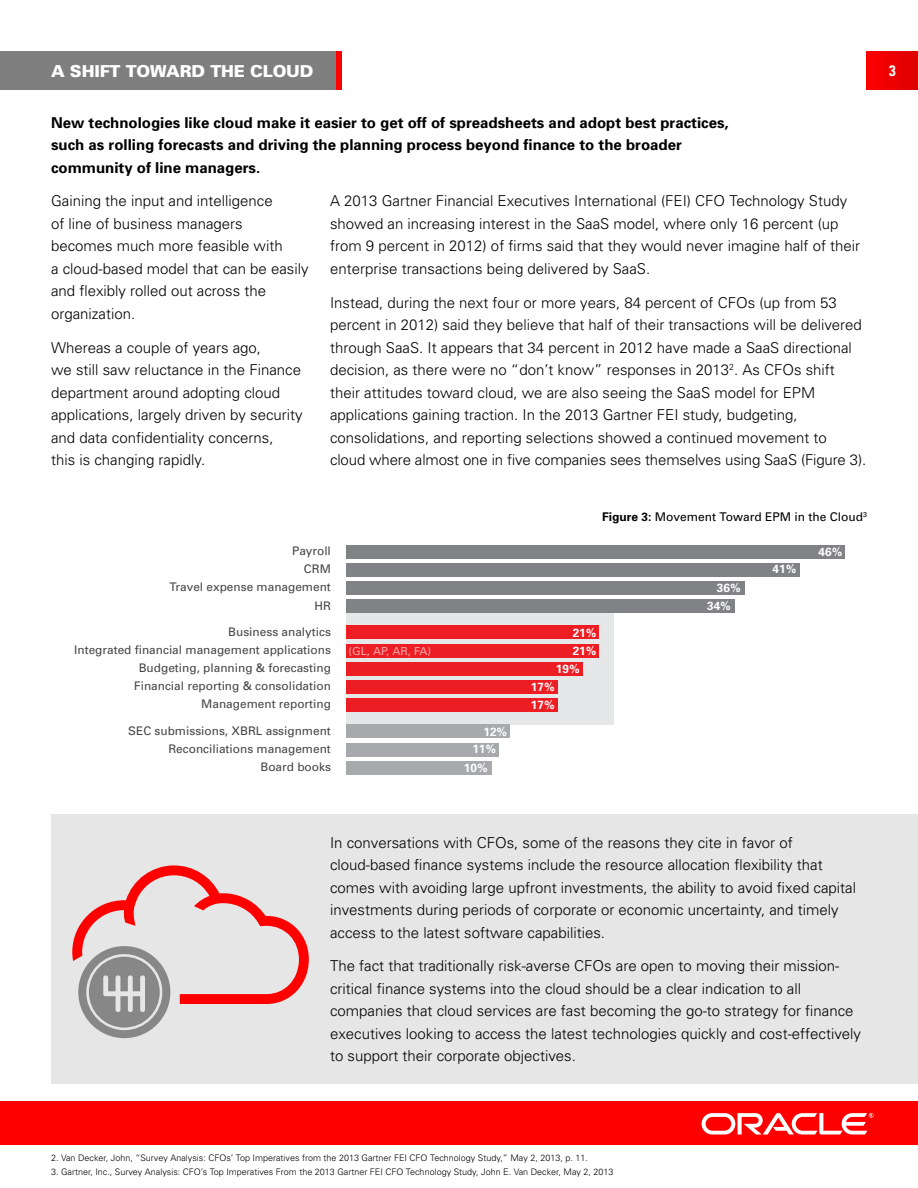
<style>
.page{position:relative;width:918px;height:1188px;background:#fff}
.page>*{position:absolute;margin:0;border:0;box-sizing:border-box;transform-origin:0 0}
.t1{font:900 16.5px "Univers";letter-spacing:-.01em;color:#fff}
.t2{font:300 15px/22.5px "Univers";color:#000}
.t3{font:700 15px/22.5px "Univers";color:#000}
.t4{font:700 condensed 15px "Univers";color:#fff}
.t5{font:12px "Univers";color:#000}
.t6{font:11.85px/18.1px "Univers";color:#464547;text-align:right}
.t7{font:700 11.85px/18.1px "Univers";color:#fff}
.t8{font:11.1px "Univers";color:rgb(255 255 255/.6)}
.t9{font:300 9px "Univers";color:#000}
.s1{font-weight:700}
</style>
<div class="page">
<div style="left:0;top:1102px;width:918px;height:43px;background:#f00"></div>
<svg style="left:702px;top:1113px;width:172px;height:22px"></svg>
<div style="left:51px;top:814px;width:867px;height:270px;background:#e6e6e6"></div>
<div style="left:0;top:51px;width:339px;height:39px;background:#7f7f7f"></div>
<div style="left:337px;top:51px;width:5px;height:39px;background:#f00"></div>
<div style="left:346px;top:612px;width:267px;height:112px;background:#e6e7e8"></div>
<div style="left:346px;top:545px;width:499px;height:14px;background:#808285"></div>
<div style="left:346px;top:563px;width:454px;height:14px;background:#808285"></div>
<div style="left:346px;top:581px;width:398px;height:14px;background:#808285"></div>
<div style="left:346px;top:599px;width:388px;height:14px;background:#808285"></div>
<div style="left:346px;top:626px;width:253px;height:13px;background:#ed1d24"></div>
<div style="left:346px;top:644px;width:253px;height:14px;background:#ed1d24"></div>
<div style="left:346px;top:662px;width:236px;height:14px;background:#ed1d24"></div>
<div style="left:346px;top:680px;width:212px;height:14px;background:#ed1d24"></div>
<div style="left:346px;top:698px;width:212px;height:14px;background:#ed1d24"></div>
<div style="left:346px;top:724px;width:164px;height:14px;background:#a7a9ac"></div>
<div style="left:346px;top:743px;width:153px;height:14px;background:#a7a9ac"></div>
<div style="left:346px;top:761px;width:145px;height:14px;background:#a7a9ac"></div>
<svg style="left:72px;top:865px;width:237px;height:173px"></svg>
<div style="left:867px;top:51px;width:51px;height:39px;background:linear-gradient(to right,#f00,#db0000)"></div>
<p class="t1" style="left:51px;top:61px;width:264px">A SHIFT TOWARD THE CLOUD</p>
<p class="t3" style="left:51px;top:111px;width:679px">New technologies like cloud make it easier to get off of spreadsheets and adopt best practices, such as rolling forecasts and driving the planning process beyond finance to the broader community of line managers.</p>
<p class="t2" style="left:51px;top:190px;width:259px">Gaining the input and intelligence<br>of line of business managers<br>becomes much more feasible with<br>a cloud-based model that can be easily and flexibly rolled out across the organization.</p>
<p class="t2" style="left:51px;top:336px;width:253px">Whereas a couple of years ago,<br>we still saw reluctance in the Finance department around adopting cloud applications, largely driven by security and data confidentiality concerns,<br>this is changing rapidly.</p>
<p class="t2" style="left:330px;top:190px;width:532px">A 2013 Gartner Financial Executives International (FEI) CFO Technology Study showed an increasing interest in the SaaS model, where only 16 percent (up from 9 percent in 2012) of firms said that they would never imagine half of their enterprise transactions being delivered by SaaS.</p>
<p class="t2" style="left:330px;top:291px;width:538px">Instead, during the next four or more years, 84 percent of CFOs (up from 53 percent in 2012) said they believe that half of their transactions will be delivered through SaaS. It appears that 34 percent in 2012 have made a SaaS directional decision, as there were no “don’t know” responses in 2013<sup>2</sup>. As CFOs shift their attitudes toward cloud, we are also seeing the SaaS model for EPM applications gaining traction. In the 2013 Gartner FEI study, budgeting, consolidations, and reporting selections showed a continued movement to<br>cloud where almost one in five companies sees themselves using SaaS (Figure 3).</p>
<p class="t6" style="left:169px;top:542px;width:163px">Payroll<br>CRM<br>Travel expense management<br>HR</p>
<p class="t6" style="left:74px;top:623px;width:258px">Business analytics<br>Integrated financial management applications<br>Budgeting, planning &amp; forecasting<br>Financial reporting &amp; consolidation<br>Management reporting</p>
<p class="t6" style="left:128px;top:722px;width:204px">SEC submissions, XBRL assignment<br>Reconciliations management<br>Board books</p>
<p class="t8" style="left:348px;top:644px;width:84px">(GL, AP, AR, FA)</p>
<p class="t7" style="left:483px;top:722px;width:25px">12%</p>
<p class="t7" style="left:472px;top:740px;width:25px">11%</p>
<p class="t7" style="left:464px;top:759px;width:25px">10%</p>
<p class="t5" style="left:602px;top:510px;width:266px"><span class="s1">Figure 3:</span> Movement Toward EPM in the Cloud<sup>3</sup></p>
<p class="t7" style="left:573px;top:623px;width:25px">21%</p>
<p class="t7" style="left:573px;top:642px;width:25px">21%</p>
<p class="t7" style="left:556px;top:660px;width:25px">19%</p>
<p class="t7" style="left:531px;top:678px;width:25px">17%</p>
<p class="t7" style="left:531px;top:696px;width:25px">17%</p>
<p class="t7" style="left:707px;top:578px;width:35px;text-indent:10px">36%<br>34%</p>
<p class="t7" style="left:773px;top:560px;width:25px">41%</p>
<p class="t7" style="left:819px;top:542px;width:25px">46%</p>
<p class="t4" style="left:889px;top:62px;width:8px">3</p>
<p class="t2" style="left:330px;top:831px;width:527px">In conversations with CFOs, some of the reasons they cite in favor of cloud-based finance systems include the resource allocation flexibility that comes with avoiding large upfront investments, the ability to avoid fixed capital investments during periods of corporate or economic uncertainty, and timely access to the latest software capabilities.</p>
<p class="t2" style="left:330px;top:955px;width:532px">The fact that traditionally risk-averse CFOs are open to moving their mission&shy;critical finance systems into the cloud should be a clear indication to all companies that cloud services are fast becoming the go-to strategy for finance executives looking to access the latest technologies quickly and cost-effectively to support their corporate objectives.</p>
<p class="t9" style="left:51px;top:1153px;width:538px">2. Van Decker, John, “Survey Analysis: CFOs’ Top Imperatives from the 2013 Gartner FEI CFO Technology Study,” May 2, 2013, p. 11.</p>
<p class="t9" style="left:51px;top:1166px;width:564px">3. Gartner, Inc., Survey Analysis: CFO’s Top Imperatives From the 2013 Gartner FEI CFO Technology Study, John E. Van Decker, May 2, 2013</p>
</div>
